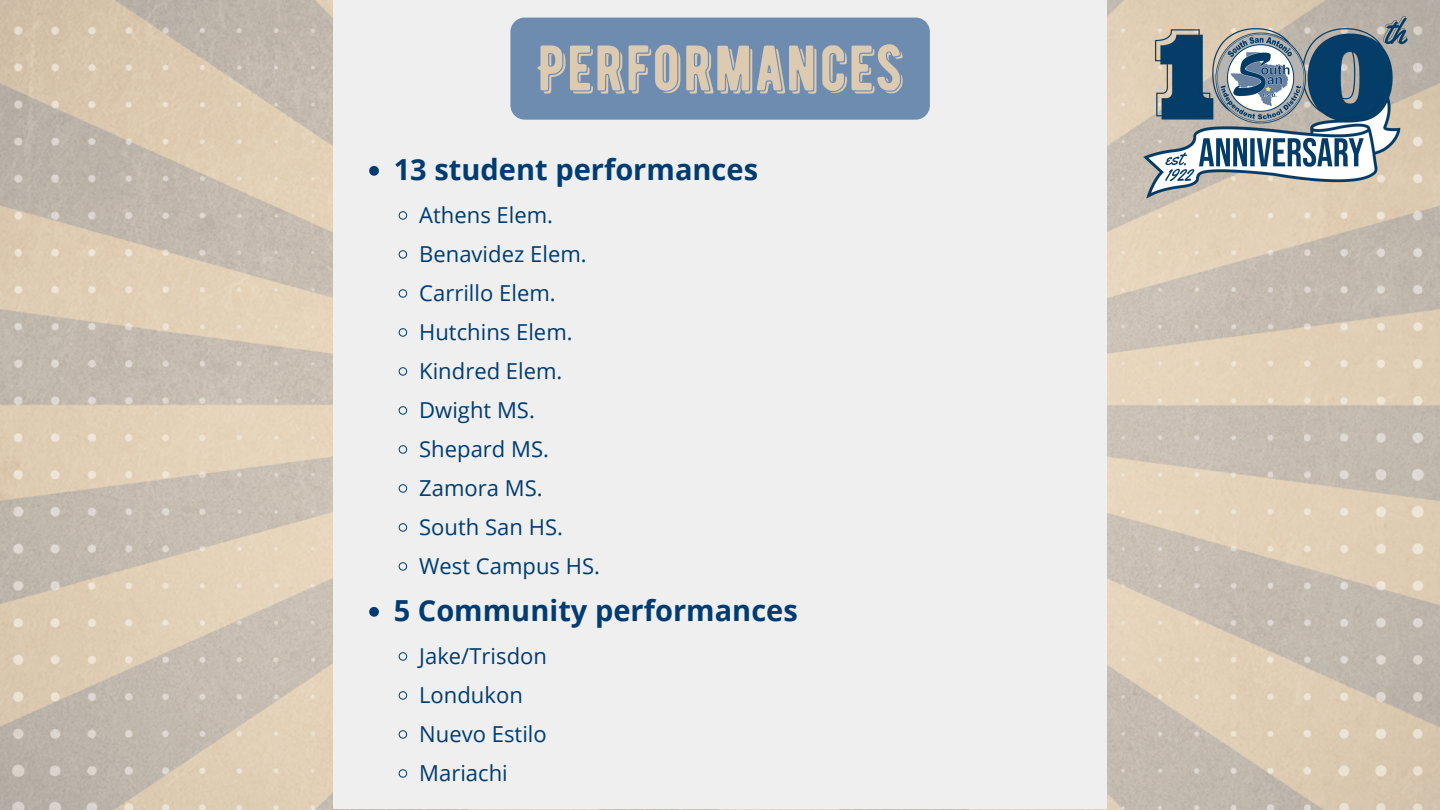
<style>
.page{position:relative;width:1440px;height:810px;background:#fff}
.page>*{position:absolute;margin:0;border:0;box-sizing:border-box;transform-origin:0 0}
.t1{font:64px "BERNIER Shade";color:#dccab1}
.t2{font:700 29px "Open Sans";color:#003c71}
.t3{font:22px/39px "Open Sans";color:#003c71}
</style>
<div class="page">
<img style="left:0;top:0;width:1440px;height:810px">
<img style="left:1107px;top:0;width:333px;height:207px">
<div style="left:333px;top:0;width:774px;height:809px;background:#efefef"></div>
<div style="left:510px;top:18px;width:420px;height:102px;background:#6e8cb0;border-radius:14px"></div>
<svg style="left:369px;top:166px;width:10px;height:10px"></svg>
<svg style="left:398px;top:211px;width:10px;height:9px"></svg>
<svg style="left:398px;top:250px;width:10px;height:9px"></svg>
<svg style="left:398px;top:289px;width:10px;height:9px"></svg>
<svg style="left:398px;top:328px;width:10px;height:9px"></svg>
<svg style="left:398px;top:367px;width:10px;height:9px"></svg>
<svg style="left:398px;top:406px;width:10px;height:9px"></svg>
<svg style="left:398px;top:445px;width:10px;height:9px"></svg>
<svg style="left:398px;top:484px;width:10px;height:9px"></svg>
<svg style="left:398px;top:523px;width:10px;height:9px"></svg>
<svg style="left:398px;top:562px;width:10px;height:9px"></svg>
<svg style="left:369px;top:607px;width:10px;height:10px"></svg>
<svg style="left:398px;top:652px;width:10px;height:9px"></svg>
<svg style="left:398px;top:691px;width:10px;height:9px"></svg>
<svg style="left:398px;top:730px;width:10px;height:9px"></svg>
<svg style="left:398px;top:769px;width:10px;height:9px"></svg>
<h1 class="t1" style="left:536px;top:30px;width:369px">PERFORMANCES</h1>
<h2 class="t2" style="left:394px;top:149px;width:366px">13 student performances</h2>
<p class="t3" style="left:419px;top:195px;width:182px">Athens Elem.<br>Benavidez Elem.<br>Carrillo Elem.<br>Hutchins Elem.<br>Kindred Elem.<br>Dwight MS.<br>Shepard MS.<br>Zamora MS.<br>South San HS.<br>West Campus HS.</p>
<h2 class="t2" style="left:394px;top:590px;width:406px">5 Community performances</h2>
<p class="t3" style="left:419px;top:636px;width:129px">Jake/Trisdon<br>Londukon<br>Nuevo Estilo<br>Mariachi</p>
</div>
